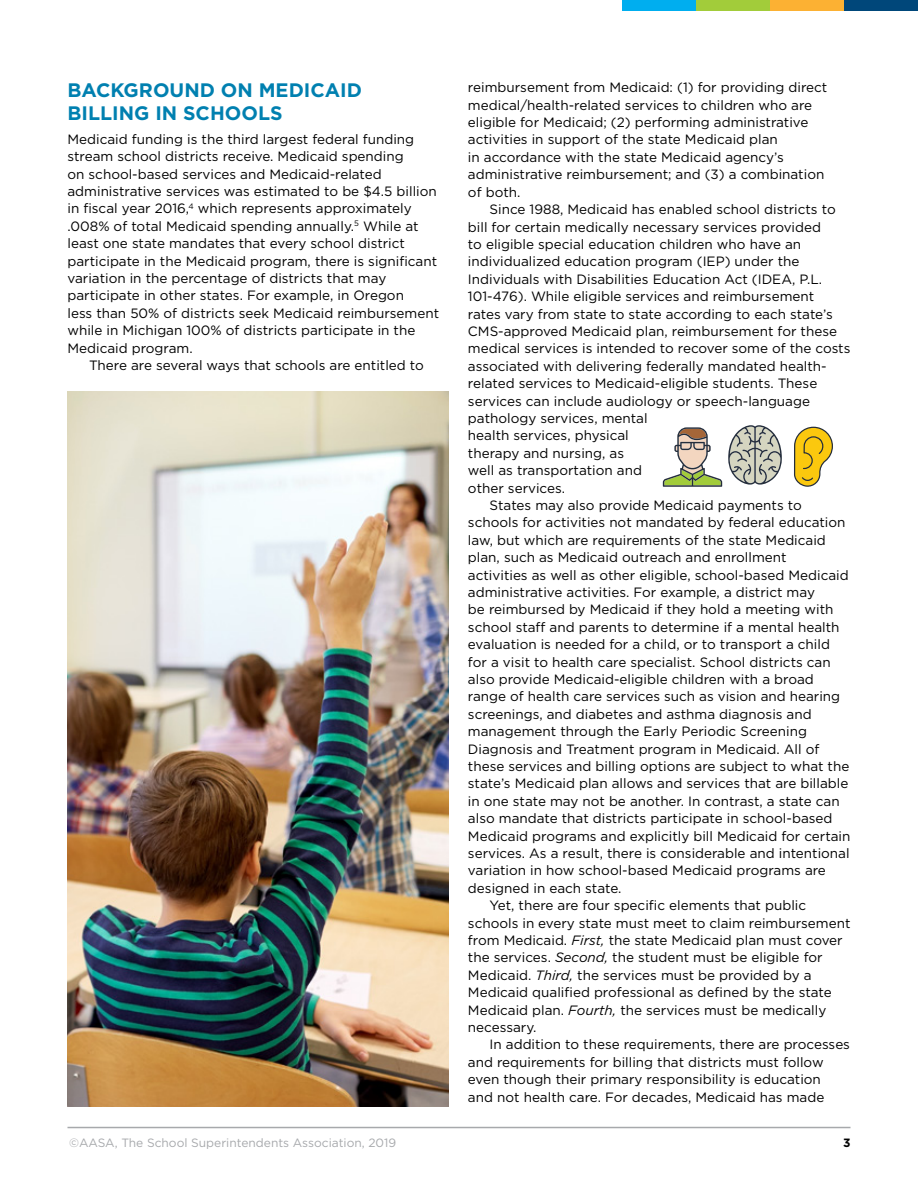
<style>
.page{position:relative;width:918px;height:1188px;background:#fff}
.page>*{position:absolute;margin:0;border:0;box-sizing:border-box;transform-origin:0 0}
.t1{font:700 19.5px/22.5px "Gotham";color:#0080b0}
.t2{font:13.5px/17.4px "Gotham";color:#000}
.t3{font:12px "Gotham";color:#a7a9ac}
.t4{font:700 12px "Gotham";color:#000}
.s1{font-style:italic}
</style>
<div class="page">
<svg style="left:728px;top:425px;width:54px;height:60px"></svg>
<svg style="left:663px;top:427px;width:59px;height:60px"></svg>
<svg style="left:794px;top:426px;width:39px;height:61px"></svg>
<img style="left:68px;top:392px;width:380px;height:715px">
<div style="left:844px;top:0;width:74px;height:10px;background:#00477a"></div>
<div style="left:770px;top:0;width:74px;height:10px;background:#fcb133"></div>
<div style="left:696px;top:0;width:74px;height:10px;background:#a2cc3a"></div>
<div style="left:622px;top:0;width:74px;height:10px;background:#00aeef"></div>
<hr style="left:68px;top:1127px;width:782px;height:1px;background:#a7a9ac">
<h1 class="t1" style="left:68px;top:78px;width:296px">BACKGROUND ON MEDICAID<br>BILLING IN SCHOOLS</h1>
<p class="t2" style="left:67px;top:130px;width:373px">Medicaid funding is the third largest federal funding stream school districts receive. Medicaid spending<br>on school-based services and Medicaid-related administrative services was estimated to be $4.5 billion in fiscal year 2016,<sup>4</sup> which represents approximately .008% of total Medicaid spending annually.<sup>5</sup> While at least one state mandates that every school district participate in the Medicaid program, there is significant variation in the percentage of districts that may participate in other states. For example, in Oregon<br>less than 50% of districts seek Medicaid reimbursement while in Michigan 100% of districts participate in the Medicaid program.</p>
<p class="t2" style="left:89px;top:356px;width:336px">There are several ways that schools are entitled to</p>
<p class="t2" style="left:468px;top:79px;width:361px">reimbursement from Medicaid: (1) for providing direct medical/health-related services to children who are eligible for Medicaid; (2) performing administrative activities in support of the state Medicaid plan<br>in accordance with the state Medicaid agency’s administrative reimbursement; and (3) a combination of both.</p>
<p class="t2" style="left:490px;top:200px;width:348px">Since 1988, Medicaid has enabled school districts to</p>
<p class="t2" style="left:468px;top:218px;width:355px">bill for certain medically necessary services provided</p>
<p class="t2" style="left:468px;top:235px;width:335px">to eligible special education children who have an</p>
<p class="t2" style="left:468px;top:253px;width:333px">individualized education program (IEP) under the</p>
<p class="t2" style="left:468px;top:270px;width:356px">Individuals with Disabilities Education Act (IDEA, P.L.</p>
<p class="t2" style="left:468px;top:287px;width:348px">101-476). While eligible services and reimbursement</p>
<p class="t2" style="left:468px;top:305px;width:366px">rates vary from state to state according to each state’s</p>
<p class="t2" style="left:468px;top:322px;width:371px">CMS-approved Medicaid plan, reimbursement for these</p>
<p class="t2" style="left:468px;top:340px;width:384px">medical services is intended to recover some of the costs</p>
<p class="t2" style="left:468px;top:357px;width:360px">associated with delivering federally mandated health-</p>
<p class="t2" style="left:468px;top:374px;width:351px">related services to Medicaid-eligible students. These</p>
<p class="t2" style="left:468px;top:392px;width:344px">services can include audiology or speech-language</p>
<p class="t2" style="left:468px;top:409px;width:181px">pathology services, mental</p>
<p class="t2" style="left:468px;top:427px;width:162px">health services, physical</p>
<p class="t2" style="left:468px;top:444px;width:158px">therapy and nursing, as</p>
<p class="t2" style="left:468px;top:461px;width:176px">well as transportation and</p>
<p class="t2" style="left:468px;top:479px;width:99px">other services.</p>
<p class="t2" style="left:490px;top:496px;width:314px">States may also provide Medicaid payments to</p>
<p class="t2" style="left:468px;top:514px;width:379px">schools for activities not mandated by federal education</p>
<p class="t2" style="left:468px;top:531px;width:359px">law, but which are requirements of the state Medicaid</p>
<p class="t2" style="left:468px;top:548px;width:320px">plan, such as Medicaid outreach and enrollment</p>
<p class="t2" style="left:468px;top:566px;width:382px">activities as well as other eligible, school-based Medicaid</p>
<p class="t2" style="left:468px;top:583px;width:349px">administrative activities. For example, a district may</p>
<p class="t2" style="left:468px;top:601px;width:367px">be reimbursed by Medicaid if they hold a meeting with</p>
<p class="t2" style="left:468px;top:618px;width:373px">school staff and parents to determine if a mental health</p>
<p class="t2" style="left:468px;top:635px;width:364px">evaluation is needed for a child, or to transport a child</p>
<p class="t2" style="left:468px;top:653px;width:364px">for a visit to health care specialist. School districts can</p>
<p class="t2" style="left:468px;top:670px;width:347px">also provide Medicaid-eligible children with a broad</p>
<p class="t2" style="left:468px;top:688px;width:374px">range of health care services such as vision and hearing</p>
<p class="t2" style="left:468px;top:705px;width:345px">screenings, and diabetes and asthma diagnosis and</p>
<p class="t2" style="left:468px;top:722px;width:341px">management through the Early Periodic Screening</p>
<p class="t2" style="left:468px;top:740px;width:353px">Diagnosis and Treatment program in Medicaid. All of</p>
<p class="t2" style="left:468px;top:757px;width:383px">these services and billing options are subject to what the</p>
<p class="t2" style="left:468px;top:775px;width:382px">state’s Medicaid plan allows and services that are billable</p>
<p class="t2" style="left:468px;top:792px;width:373px">in one state may not be another. In contrast, a state can</p>
<p class="t2" style="left:468px;top:809px;width:366px">also mandate that districts participate in school-based</p>
<p class="t2" style="left:468px;top:827px;width:384px">Medicaid programs and explicitly bill Medicaid for certain</p>
<p class="t2" style="left:468px;top:844px;width:383px">services. As a result, there is considerable and intentional</p>
<p class="t2" style="left:468px;top:862px;width:359px">variation in how school-based Medicaid programs are</p>
<p class="t2" style="left:468px;top:879px;width:155px">designed in each state.</p>
<p class="t2" style="left:490px;top:896px;width:318px">Yet, there are four specific elements that public</p>
<p class="t2" style="left:468px;top:914px;width:384px">schools in every state must meet to claim reimbursement</p>
<p class="t2" style="left:468px;top:931px;width:376px">from Medicaid. <span class="s1">First,</span> the state Medicaid plan must cover</p>
<p class="t2" style="left:468px;top:949px;width:356px">the services. <span class="s1">Second,</span> the student must be eligible for</p>
<p class="t2" style="left:468px;top:966px;width:345px">Medicaid. <span class="s1">Third,</span> the services must be provided by a</p>
<p class="t2" style="left:468px;top:983px;width:365px">Medicaid qualified professional as defined by the state</p>
<p class="t2" style="left:468px;top:1001px;width:360px">Medicaid plan. <span class="s1">Fourth,</span> the services must be medically</p>
<p class="t2" style="left:468px;top:1018px;width:70px">necessary.</p>
<p class="t2" style="left:490px;top:1036px;width:362px">In addition to these requirements, there are processes</p>
<p class="t2" style="left:468px;top:1053px;width:357px">and requirements for billing that districts must follow</p>
<p class="t2" style="left:468px;top:1070px;width:354px">even though their primary responsibility is education</p>
<p class="t2" style="left:468px;top:1088px;width:358px">and not health care. For decades, Medicaid has made</p>
<p class="t3" style="left:69px;top:1136px;width:329px">©AASA, The School Superintendents Association, 2019</p>
<p class="t4" style="left:843px;top:1136px;width:9px">3</p>
</div>
